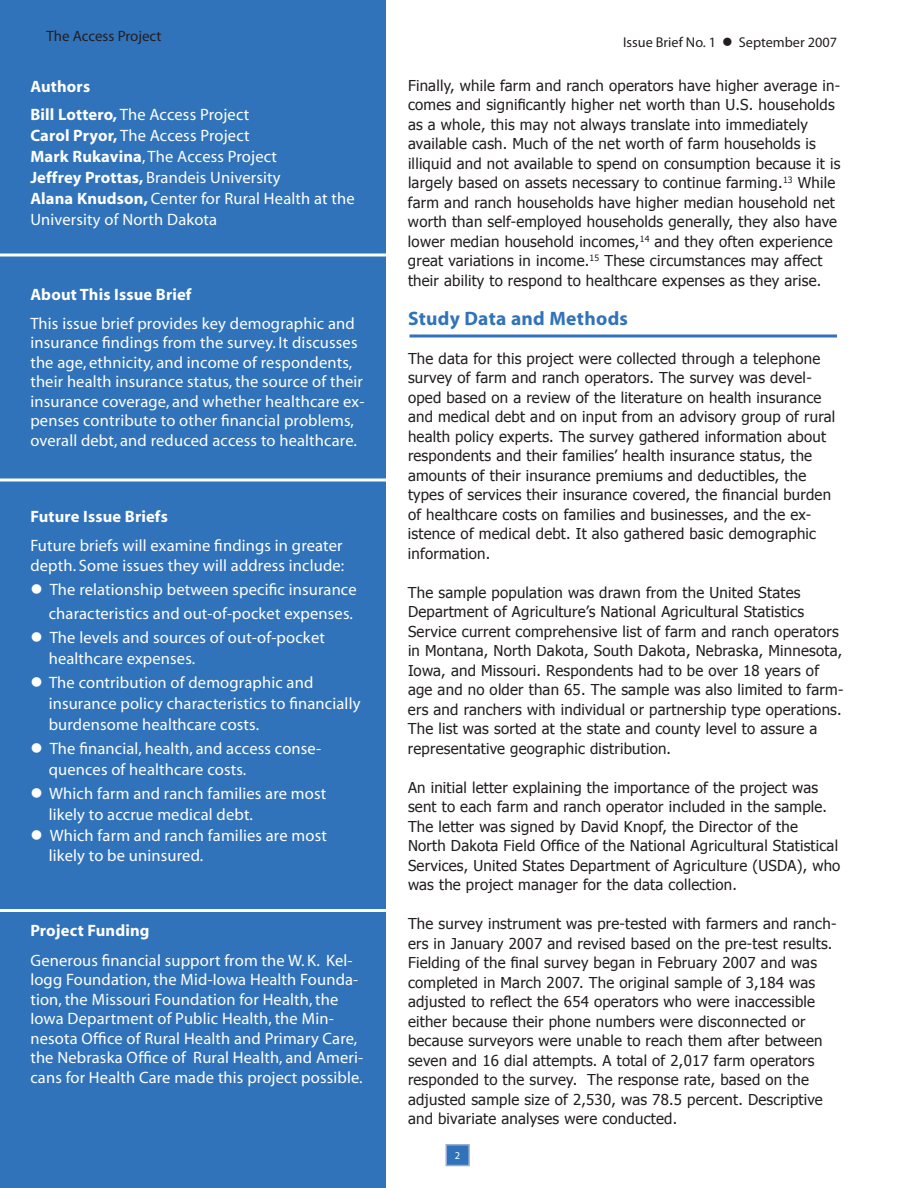
<style>
.page{position:relative;width:918px;height:1188px;background:#fff}
.page>*{position:absolute;margin:0;border:0;box-sizing:border-box;transform-origin:0 0}
.t1{font:700 19.5px "Myriad";letter-spacing:.015em;color:#3073ba}
.t2{font:16.5px/19.5px "Myriad";letter-spacing:.01em;color:#fff}
.t3{font:700 16.5px/28.5px "Myriad";letter-spacing:.01em;color:#fff}
.t4{font:15px/19.5px "Tahoma";letter-spacing:.015em;color:#231f20}
.t5{font:15px "Myriad Pro";color:#231f20}
.t6{font:14.25px "Myriad Pro";color:#231f20}
.t7{font:10.5px "Myriad";color:#fff}
.s1{font-weight:400}
.s2{font-weight:700}
</style>
<div class="page">
<div style="left:446px;top:1145px;width:23px;height:21px;background:#3073ba"></div>
<div style="left:445px;top:1144px;width:25px;height:22px;border:2px solid #97aad7"></div>
<div style="left:0;top:0;width:385px;height:1188px;background:#3073ba"></div>
<svg style="left:410px;top:334px;width:427px;height:4px"></svg>
<svg style="left:0;top:478px;width:386px;height:4px"></svg>
<hr style="left:0;top:909px;width:396px;height:3px;background:#fff">
<hr style="left:0;top:254px;width:392px;height:2px;background:#fff">
<p class="t5" style="left:46px;top:28px;width:116px">The Access Project</p>
<p class="t6" style="left:81px;top:35px;width:111px">The Access Project</p>
<p class="t3" style="left:30px;top:73px;width:220px">Authors<br>Bill Lottero, <span class="s1">The Access Project</span></p>
<p class="t2" style="left:30px;top:126px;width:326px;line-height:21px"><span class="s2">Carol Pryor,</span> The Access Project<br><span class="s2">Mark Rukavina</span>, The Access Project<br><span class="s2">Jeffrey Prottas,</span> Brandeis University<br><span class="s2">Alana Knudson,</span> Center for Rural Health at the University of North Dakota</p>
<p class="t3" style="left:30px;top:281px;width:163px">About This Issue Brief</p>
<p class="t2" style="left:30px;top:314px;width:336px">This issue brief provides key demographic and insurance findings from the survey. It discusses the age, ethnicity, and income of respondents, their health insurance status, the source of their insurance coverage, and whether healthcare ex&shy;penses contribute to other financial problems, overall debt, and reduced access to healthcare.</p>
<p class="t3" style="left:30px;top:503px;width:139px">Future Issue Briefs</p>
<p class="t2" style="left:30px;top:536px;width:316px;line-height:20.2px">Future briefs will examine findings in greater depth. Some issues they will address include:</p>
<p class="t2" style="left:30px;top:578px;width:328px;line-height:24px;text-align:right">● The relationship between specific insurance characteristics and out-of-pocket expenses.</p>
<p class="t2" style="left:49px;top:628px;width:278px;line-height:21px;text-indent:-18px">● The levels and sources of out-of-pocket healthcare expenses.</p>
<p class="t2" style="left:49px;top:673px;width:313px;line-height:21px;text-indent:-18px">● The contribution of demographic and insurance policy characteristics to financially burdensome healthcare costs.</p>
<p class="t2" style="left:49px;top:739px;width:274px;line-height:21px;text-indent:-18px">● The financial, health, and access conse&shy;quences of healthcare costs.</p>
<p class="t2" style="left:49px;top:784px;width:279px;line-height:21px;text-indent:-18px">● Which farm and ranch families are most likely to accrue medical debt.</p>
<p class="t2" style="left:49px;top:827px;width:280px;text-indent:-18px">● Which farm and ranch families are most likely to be uninsured.</p>
<p class="t3" style="left:30px;top:916px;width:121px">Project Funding</p>
<p class="t2" style="left:30px;top:951px;width:334px">Generous financial support from the W. K. Kel&shy;logg Foundation, the Mid-Iowa Health Founda&shy;tion, the Missouri Foundation for Health, the Iowa Department of Public Health, the Min&shy;nesota Office of Rural Health and Primary Care, the Nebraska Office of Rural Health, and Ameri&shy;cans for Health Care made this project possible.</p>
<p class="t6" style="left:623px;top:35px;width:215px">Issue Brief No. 1 ● September 2007</p>
<p class="t4" style="left:408px;top:75px;width:434px">Finally, while farm and ranch operators have higher average in&shy;comes and significantly higher net worth than U.S. households as a whole, this may not always translate into immediately available cash. Much of the net worth of farm households is illiquid and not available to spend on consumption because it is largely based on assets necessary to continue farming.<sup>13</sup> While farm and ranch households have higher median household net worth than self-employed households generally, they also have lower median household incomes,<sup>14</sup> and they often experience great variations in income.<sup>15</sup> These circumstances may affect their ability to respond to healthcare expenses as they arise.</p>
<h1 class="t1" style="left:408px;top:308px;width:222px">Study Data and Methods</h1>
<p class="t4" style="left:408px;top:348px;width:429px">The data for this project were collected through a telephone survey of farm and ranch operators. The survey was devel&shy;oped based on a review of the literature on health insurance and medical debt and on input from an advisory group of rural health policy experts. The survey gathered information about respondents and their families’ health insurance status, the amounts of their insurance premiums and deductibles, the types of services their insurance covered, the financial burden of healthcare costs on families and businesses, and the ex&shy;istence of medical debt. It also gathered basic demographic information.</p>
<p class="t4" style="left:408px;top:582px;width:437px">The sample population was drawn from the United States Department of Agriculture’s National Agricultural Statistics Service current comprehensive list of farm and ranch operators in Montana, North Dakota, South Dakota, Nebraska, Minnesota, Iowa, and Missouri. Respondents had to be over 18 years of age and no older than 65. The sample was also limited to farm&shy;ers and ranchers with individual or partnership type operations.<br>The list was sorted at the state and county level to assure a representative geographic distribution.</p>
<p class="t4" style="left:408px;top:777px;width:434px">An initial letter explaining the importance of the project was sent to each farm and ranch operator included in the sample.<br>The letter was signed by David Knopf, the Director of the<br>North Dakota Field Office of the National Agricultural Statistical Services, United States Department of Agriculture (USDA), who was the project manager for the data collection.</p>
<p class="t4" style="left:408px;top:914px;width:430px">The survey instrument was pre-tested with farmers and ranch&shy;ers in January 2007 and revised based on the pre-test results.<br>Fielding of the final survey began in February 2007 and was completed in March 2007. The original sample of 3,184 was adjusted to reflect the 654 operators who were inaccessible either because their phone numbers were disconnected or because surveyors were unable to reach them after between seven and 16 dial attempts. A total of 2,017 farm operators responded to the survey. The response rate, based on the adjusted sample size of 2,530, was 78.5 percent. Descriptive and bivariate analyses were conducted.</p>
<p class="t7" style="left:455px;top:1150px;width:7px">2</p>
</div>
